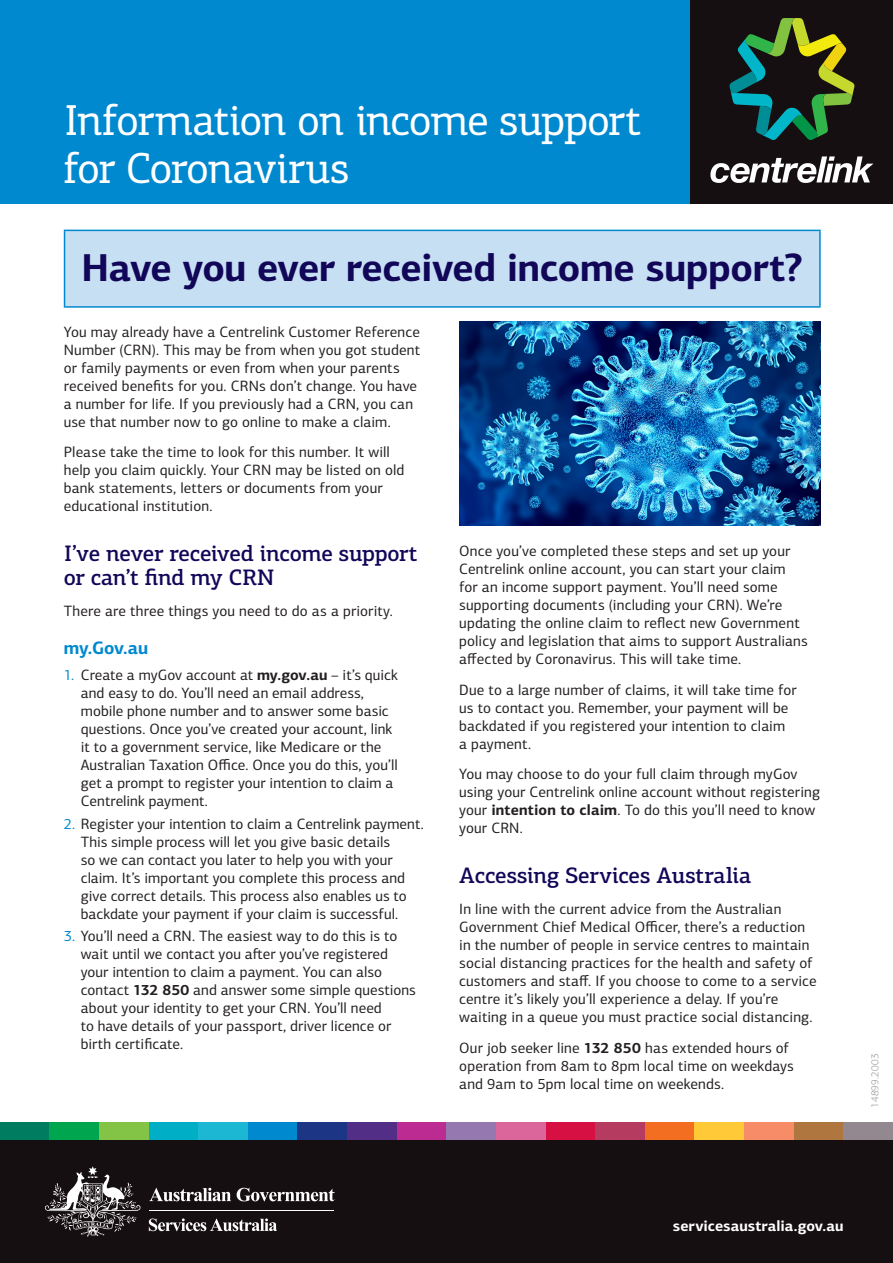
<style>
.page{position:relative;width:893px;height:1263px;background:#fff}
.page>*{position:absolute;margin:0;border:0;box-sizing:border-box;transform-origin:0 0}
._02_Document_Heading{font:43.5px/48px "PF Centro Slab Pro";letter-spacing:-.025em;color:#fff}
._02_Subhead_3{font:700 39px "PF Centro Sans Pro";letter-spacing:-.01em;color:#110658}
._02_Subhead_1{font:500 22.5px/24px "PF Centro Slab Pro";letter-spacing:-.015em;color:#110658}
._02_Subhead_2{font:700 18px "PF Centro Sans Pro";letter-spacing:-.01em;color:#0089cf}
._01_Body_Text{font:15px/18px "PF Centro Sans Pro";letter-spacing:.01em;color:#231f20}
._01_Bullet_1{font:15px/18px "PF Centro Sans Pro";color:#231f20}
.t1{font:700 15px "PF Centro Sans Pro";color:#fff}
.t2{font:300 10.5px "PF Centro Sans Pro";letter-spacing:.025em;color:#939598}
.s1{color:#0089cf}
.s2{font-weight:700}
</style>
<div class="page">
<div style="left:0;top:0;width:893px;height:204px;background:#0089cf"></div>
<div style="left:0;top:1140px;width:893px;height:123px;background:#160f11"></div>
<div style="left:0;top:1123px;width:50px;height:17px;background:#007d60"></div>
<div style="left:50px;top:1123px;width:49px;height:17px;background:#00a54f"></div>
<div style="left:99px;top:1123px;width:50px;height:17px;background:#83c447"></div>
<div style="left:149px;top:1123px;width:49px;height:17px;background:#00aec5"></div>
<div style="left:198px;top:1123px;width:50px;height:17px;background:#1cb7d2"></div>
<div style="left:248px;top:1123px;width:50px;height:17px;background:#0089cf"></div>
<div style="left:298px;top:1123px;width:49px;height:17px;background:#1c3685"></div>
<div style="left:347px;top:1123px;width:50px;height:17px;background:#522e86"></div>
<div style="left:397px;top:1123px;width:49px;height:17px;background:#bc2b92"></div>
<div style="left:446px;top:1123px;width:50px;height:17px;background:#9678b1"></div>
<div style="left:496px;top:1123px;width:50px;height:17px;background:#da669c"></div>
<div style="left:546px;top:1123px;width:49px;height:17px;background:#d71043"></div>
<div style="left:595px;top:1123px;width:50px;height:17px;background:#b53c60"></div>
<div style="left:645px;top:1123px;width:49px;height:17px;background:#f36e21"></div>
<div style="left:694px;top:1123px;width:50px;height:17px;background:#ffc938"></div>
<div style="left:744px;top:1123px;width:50px;height:17px;background:#f68d68"></div>
<div style="left:794px;top:1123px;width:49px;height:17px;background:#af7640"></div>
<div style="left:843px;top:1123px;width:50px;height:17px;background:#938890"></div>
<div style="left:690px;top:0;width:203px;height:204px;background:#160f11"></div>
<svg style="left:729px;top:18px;width:126px;height:122px"></svg>
<svg style="left:710px;top:156px;width:163px;height:27px"></svg>
<svg style="left:45px;top:1166px;width:96px;height:70px"></svg>
<hr style="left:149px;top:1210px;width:185px;height:1px;background:#fff">
<svg style="left:149px;top:1188px;width:82px;height:13px"></svg>
<svg style="left:237px;top:1188px;width:98px;height:13px"></svg>
<svg style="left:149px;top:1218px;width:128px;height:13px"></svg>
<div style="left:65px;top:230px;width:755px;height:77px;background:#c7dff2"></div>
<hr style="left:64px;top:230px;width:757px;height:1px;background:#0089cf">
<hr style="left:64px;top:231px;width:1px;height:75px;background:#0089cf">
<hr style="left:819px;top:231px;width:2px;height:75px;background:#0089cf">
<hr style="left:64px;top:306px;width:757px;height:2px;background:#0089cf">
<img style="left:459px;top:322px;width:362px;height:203px">
<p class="_02_Document_Heading" style="left:64px;top:96px;width:579px">Information on income support for Coronavirus</p>
<p class="_02_Subhead_3" style="left:82px;top:243px;width:723px">Have you ever received income support?</p>
<p class="_01_Body_Text" style="left:64px;top:323px;width:358px">You may already have a Centrelink Customer Reference Number (CRN). This may be from when you got student or family payments or even from when your parents received benefits for you. CRNs don’t change. You have a number for life. If you previously had a CRN, you can use that number now to go online to make a claim.</p>
<p class="_01_Body_Text" style="left:64px;top:443px;width:342px">Please take the time to look for this number. It will help you claim quickly. Your CRN may be listed on old bank statements, letters or documents from your educational institution.</p>
<p class="_02_Subhead_1" style="left:64px;top:541px;width:355px">I’ve never received income support or can’t find my CRN</p>
<p class="_01_Body_Text" style="left:64px;top:602px;width:331px">There are three things you need to do as a priority.</p>
<p class="_02_Subhead_2" style="left:64px;top:636px;width:86px">my.Gov.au</p>
<p class="_01_Bullet_1" style="left:81px;top:666px;width:319px;text-indent:-17px"><span class="s1">1.</span> Create a myGov account at <span class="s2">my.gov.au</span> – it’s quick and easy to do. You’ll need an email address, mobile phone number and to answer some basic questions. Once you’ve created your account, link it to a government service, like Medicare or the Australian Taxation Office. Once you do this, you’ll get a prompt to register your intention to claim a Centrelink payment.</p>
<p class="_01_Bullet_1" style="left:81px;top:814px;width:345px;text-indent:-17px"><span class="s1">2.</span> Register your intention to claim a Centrelink payment.<br>This simple process will let you give basic details<br>so we can contact you later to help you with your claim. It’s important you complete this process and give correct details. This process also enables us to backdate your payment if your claim is successful.</p>
<p class="_01_Bullet_1" style="left:81px;top:927px;width:337px;text-indent:-17px"><span class="s1">3.</span> You’ll need a CRN. The easiest way to do this is to wait until we contact you after you’ve registered your intention to claim a payment. You can also contact <span class="s2">132 850</span> and answer some simple questions about your identity to get your CRN. You’ll need<br>to have details of your passport, driver licence or birth certificate.</p>
<p class="_01_Body_Text" style="left:459px;top:542px;width:350px">Once you’ve completed these steps and set up your Centrelink online account, you can start your claim for an income support payment. You’ll need some supporting documents (including your CRN). We’re updating the online claim to reflect new Government policy and legislation that aims to support Australians affected by Coronavirus. This will take time.</p>
<p class="_01_Body_Text" style="left:459px;top:681px;width:339px">Due to a large number of claims, it will take time for us to contact you. Remember, your payment will be backdated if you registered your intention to claim a payment.</p>
<p class="_01_Body_Text" style="left:459px;top:765px;width:363px">You may choose to do your full claim through myGov using your Centrelink online account without registering your <span class="s2">intention to claim</span>. To do this you’ll need to know your CRN.</p>
<p class="_02_Subhead_1" style="left:459px;top:863px;width:293px">Accessing Services Australia</p>
<p class="_01_Body_Text" style="left:459px;top:900px;width:359px">In line with the current advice from the Australian Government Chief Medical Officer, there’s a reduction in the number of people in service centres to maintain social distancing practices for the health and safety of customers and staff. If you choose to come to a service centre it’s likely you’ll experience a delay. If you’re waiting in a queue you must practice social distancing.</p>
<p class="_01_Body_Text" style="left:459px;top:1038px;width:336px">Our job seeker line <span class="s2">132 850</span> has extended hours of operation from 8am to 8pm local time on weekdays and 9am to 5pm local time on weekends.</p>
<p class="t2" style="left:869px;top:1108px;width:55px;rotate:-90deg">14899.2003</p>
<p class="t1" style="left:673px;top:1216px;width:172px">servicesaustralia.gov.au</p>
</div>
